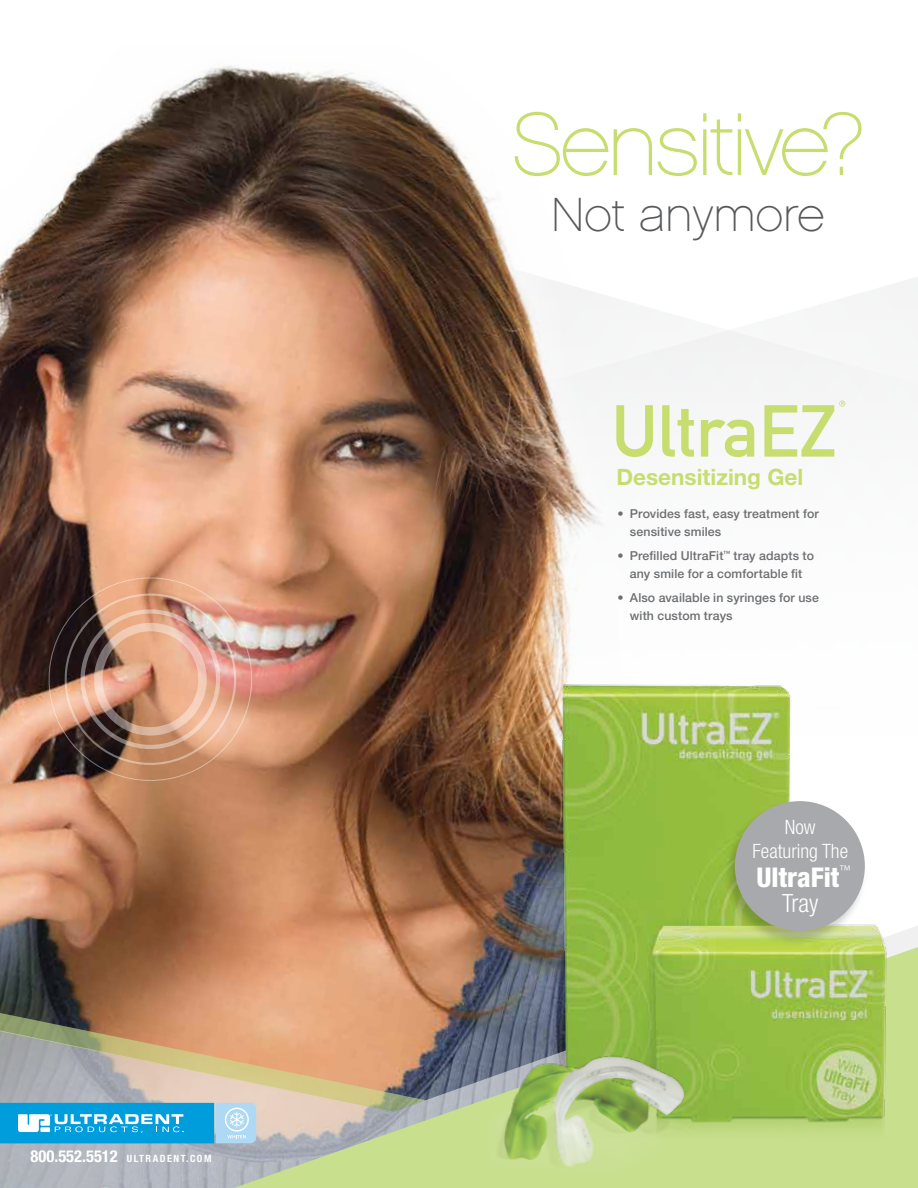
<style>
.page{position:relative;width:918px;height:1188px;background:#fff}
.page>*{position:absolute;margin:0;border:0;box-sizing:border-box;transform-origin:0 0}
.t1{font:88.8px "Chalet Paris Nineteen Sixty";letter-spacing:-.04em;color:#c7dd70}
.t2{font:47.7px "Chalet Paris Nineteen Sixty";color:#58595b}
.t3{font:800 condensed 27.3px "Helvetica Neue LT Std";color:#fff}
.t4{font:300 condensed 25.2px "Helvetica Neue LT Std";color:#fff}
.t5{font:700 22.65px "Helvetica Neue LT Std";color:#c7dd70}
.t6{font:300 condensed 19.8px/23.7px "Helvetica Neue LT Std";color:#fff;text-align:center}
.t7{font:500 12.3px/17.9px "Helvetica Neue LT Std";letter-spacing:.01em;color:#6d6e71}
.t8{font:300 condensed 11.85px "Helvetica Neue LT Std";color:#fff}
.t9{font:700 condensed 10.05px "Helvetica Neue LT Std";letter-spacing:.15em;color:#fff}
.s1{font-size:16.5px}
</style>
<div class="page">
<svg style="left:697px;top:277px;width:221px;height:181px;fill:#f6f6f6"></svg>
<img style="left:0;top:65px;width:697px;height:814px">
<img style="left:46px;top:565px;width:219px;height:229px">
<svg style="left:0;top:879px;width:918px;height:309px;background:#a37d67"></svg>
<svg style="left:234px;top:947px;width:684px;height:241px;background:#bab389"></svg>
<svg style="left:0;top:1000px;width:426px;height:112px;background:#c4a486"></svg>
<svg style="left:0;top:1103px;width:256px;height:40px;background:#3eb3e4"></svg>
<img style="left:544px;top:676px;width:350px;height:478px">
<img style="left:446px;top:1018px;width:270px;height:170px">
<svg style="left:616px;top:405px;width:37px;height:52px"></svg>
<svg style="left:662px;top:405px;width:32px;height:52px"></svg>
<svg style="left:701px;top:420px;width:53px;height:37px"></svg>
<svg style="left:764px;top:400px;width:81px;height:57px"></svg>
<div style="left:723px;top:802px;width:145px;height:144px;background:#000;opacity:.2"></div>
<div style="left:735px;top:801px;width:130px;height:130px;background:#a7a9ac;border-radius:50%"></div>
<p class="t9" style="left:31px;top:1152px;width:182px"><span class="s1">800.552.5512</span> ULTRADENT.COM</p>
<h1 class="t1" style="left:511px;top:93px;width:355px">Sensitive?</h1>
<h2 class="t2" style="left:551px;top:187px;width:275px">Not anymore</h2>
<h3 class="t5" style="left:616px;top:463px;width:188px">Desensitizing Gel</h3>
<p class="t7" style="left:630px;top:505px;width:191px;text-indent:-12px">• Provides fast, easy treatment for sensitive smiles</p>
<p class="t7" style="left:618px;top:547px;width:198px;text-align:center">• Prefilled UltraFit<sup>™</sup> tray adapts to any smile for a comfortable fit</p>
<p class="t7" style="left:630px;top:588px;width:191px;text-indent:-12px">• Also available in syringes for use with custom trays</p>
<h3 class="t6" style="left:753px;top:815px;width:97px">Now<br>Featuring The</h3>
<h3 class="t3" style="left:756px;top:860px;width:84px">UltraFit</h3>
<p class="t8" style="left:839px;top:863px;width:13px">™</p>
<h3 class="t4" style="left:782px;top:888px;width:38px">Tray</h3>
</div>
